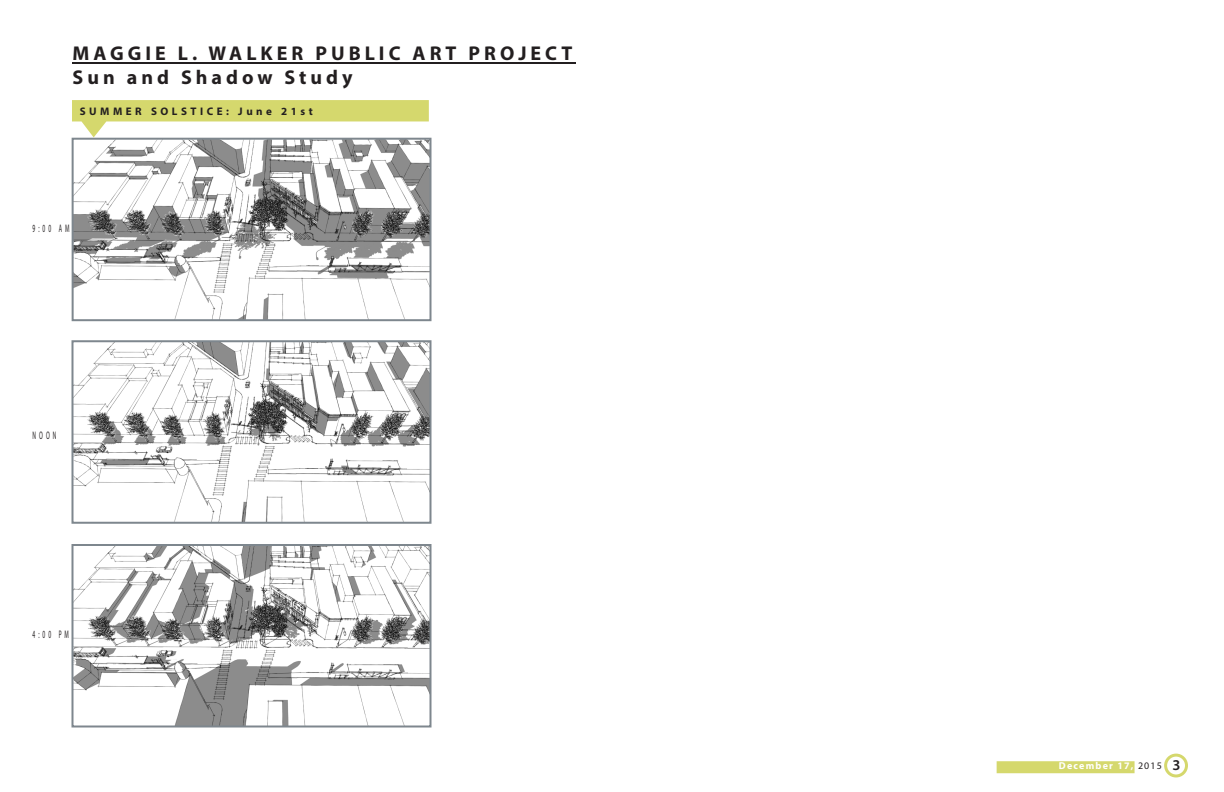
<style>
.page{position:relative;width:1224px;height:792px;background:#fff}
.page>*{position:absolute;margin:0;border:0;box-sizing:border-box;transform-origin:0 0}
.t1{font:700 20px "Myriad Pro";letter-spacing:.2em;color:#231f20}
.t2{font:600 15px "Myriad Pro";color:#231f20}
.t3{font:700 11px "Myriad Pro";letter-spacing:.32em;color:#231f20}
.t4{font:11px "Myriad Pro";letter-spacing:.56em;color:#231f20;scale:.5 1}
.t5{font:700 10px "Myriad Pro";letter-spacing:.12em;color:#fff}
.s1{font-weight:400;color:#231f20}
</style>
<div class="page">
<div style="left:997px;top:761px;width:138px;height:12px;background:#d5d86d"></div>
<div style="left:1164px;top:754px;width:24px;height:23px;border:3px solid #d5d86d;border-radius:50%"></div>
<img style="left:75px;top:141px;width:354px;height:177px">
<div style="left:72px;top:138px;width:360px;height:183px;border:2px solid #7e878e"></div>
<img style="left:75px;top:343px;width:354px;height:178px">
<div style="left:72px;top:340px;width:360px;height:184px;border:2px solid #7e878e"></div>
<img style="left:75px;top:547px;width:354px;height:178px">
<div style="left:72px;top:544px;width:360px;height:184px;border:2px solid #7e878e"></div>
<svg style="left:72px;top:100px;width:357px;height:37px"></svg>
<hr style="left:72px;top:62px;width:504px;height:2px;background:#231f20">
<p class="t1" style="left:73px;top:41px;width:501px">MAGGIE L. WALKER PUBLIC ART PROJECT</p>
<p class="t1" style="left:73px;top:65px;width:282px">Sun and Shadow Study</p>
<p class="t3" style="left:80px;top:104px;width:235px">SUMMER SOLSTICE: June 21st</p>
<p class="t4" style="left:32px;top:221px;width:76px">9:00 AM</p>
<p class="t4" style="left:32px;top:428px;width:50px">NOON</p>
<p class="t4" style="left:32px;top:627px;width:75px">4:00 PM</p>
<p class="t5" style="left:1059px;top:759px;width:105px">December 17, <span class="s1">2015</span></p>
<p class="t2" style="left:1172px;top:755px;width:10px">3</p>
</div>
